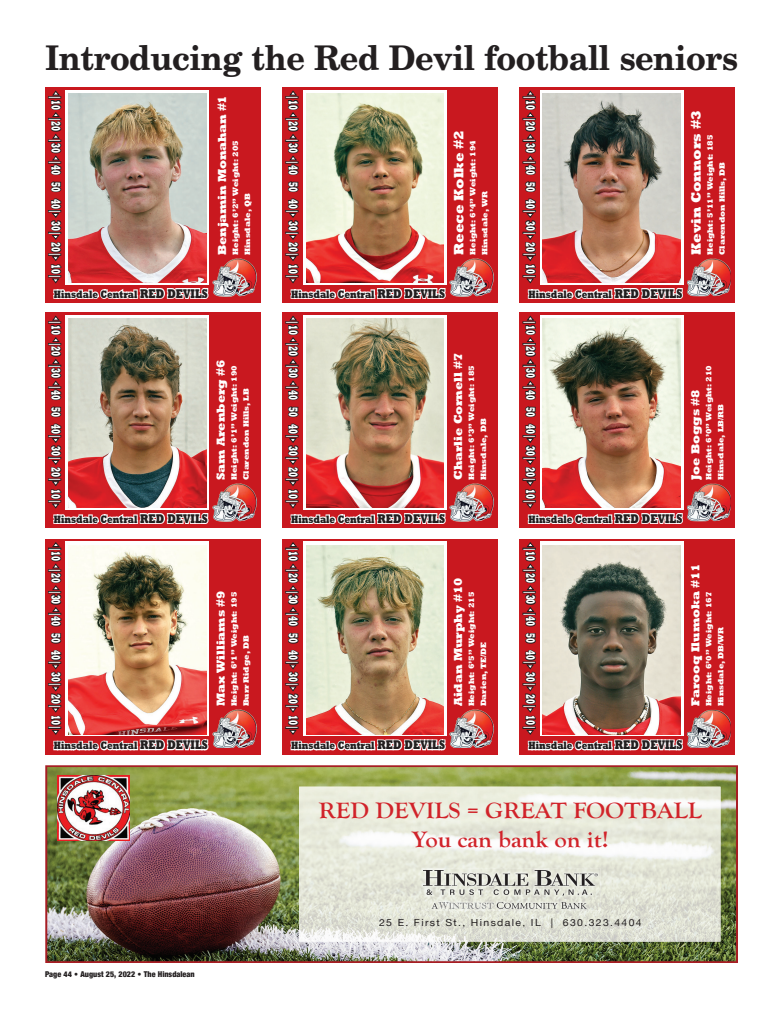
<style>
.page{position:relative;width:783px;height:1026px;background:#fff}
.page>*{position:absolute;margin:0;border:0;box-sizing:border-box;transform-origin:0 0}
.t1{font:700 34px "New Century Schlbk LT Std";letter-spacing:-.015em;color:#231f20;scale:.95 1}
.t2{font:700 23.1px/29.3px "Goudy Old Style T";color:#d1232a;text-align:center;scale:1.07 1}
.t3{font:800 14px "Rockwell";letter-spacing:-.005em;color:#fff}
.t4{font:800 13px "Rockwell";letter-spacing:-.005em;color:#fff;scale:.56 1}
.t5{font:800 12px "Rockwell";letter-spacing:-.005em;color:#fff}
.t6{font:800 11px "Rockwell";color:#231f20;scale:.75 1}
.t7{font:9.8px "Helvetica Neue";letter-spacing:.13em;color:#231f20;scale:1.07 1}
.t8{font:800 8px/12px "Rockwell";letter-spacing:-.005em;color:#fff}
.t9{font:900 condensed 8px "Helvetica Neue";color:#231f20}
.s1{font-size:13px}
</style>
<div class="page">
<div style="left:45px;top:87px;width:215px;height:216px;background:#c9181f"></div>
<svg style="left:48px;top:90px;width:161px;height:209px"></svg>
<img style="left:213px;top:258px;width:43px;height:38px">
<div style="left:282px;top:87px;width:216px;height:216px;background:#c9181f"></div>
<svg style="left:285px;top:90px;width:162px;height:209px"></svg>
<img style="left:450px;top:258px;width:43px;height:38px">
<div style="left:520px;top:87px;width:215px;height:216px;background:#c9181f"></div>
<svg style="left:523px;top:90px;width:161px;height:209px"></svg>
<img style="left:687px;top:258px;width:44px;height:38px">
<div style="left:45px;top:312px;width:215px;height:216px;background:#c9181f"></div>
<svg style="left:48px;top:316px;width:161px;height:208px"></svg>
<img style="left:213px;top:483px;width:43px;height:38px">
<div style="left:282px;top:312px;width:216px;height:216px;background:#c9181f"></div>
<svg style="left:285px;top:316px;width:162px;height:208px"></svg>
<img style="left:450px;top:483px;width:43px;height:38px">
<div style="left:520px;top:312px;width:215px;height:216px;background:#c9181f"></div>
<svg style="left:523px;top:316px;width:161px;height:208px"></svg>
<img style="left:687px;top:483px;width:44px;height:38px">
<div style="left:45px;top:539px;width:215px;height:215px;background:#c9181f"></div>
<svg style="left:48px;top:542px;width:161px;height:209px"></svg>
<img style="left:213px;top:710px;width:43px;height:38px">
<div style="left:282px;top:539px;width:216px;height:215px;background:#c9181f"></div>
<svg style="left:285px;top:542px;width:162px;height:209px"></svg>
<img style="left:450px;top:710px;width:43px;height:38px">
<div style="left:520px;top:539px;width:215px;height:215px;background:#c9181f"></div>
<svg style="left:523px;top:542px;width:161px;height:209px"></svg>
<img style="left:687px;top:710px;width:44px;height:38px">
<img style="left:68px;top:93px;width:138px;height:189px">
<img style="left:306px;top:93px;width:138px;height:189px">
<img style="left:542px;top:93px;width:138px;height:189px">
<img style="left:68px;top:318px;width:138px;height:190px">
<img style="left:306px;top:318px;width:138px;height:190px">
<img style="left:542px;top:318px;width:138px;height:190px">
<img style="left:68px;top:545px;width:138px;height:189px">
<img style="left:306px;top:545px;width:138px;height:189px">
<img style="left:542px;top:545px;width:138px;height:189px">
<img style="left:48px;top:768px;width:687px;height:192px">
<div style="left:45px;top:765px;width:693px;height:198px;border:2px solid #a71e24"></div>
<img style="left:45px;top:765px;width:693px;height:1px">
<img style="left:299px;top:787px;width:422px;height:155px">
<img style="left:421px;top:868px;width:179px;height:43px">
<img style="left:424px;top:870px;width:174px;height:38px">
<img style="left:57px;top:776px;width:73px;height:65px">
<h1 class="t1" style="left:45px;top:36px;width:731px">Introducing the Red Devil football seniors</h1>
<h3 class="t4" style="left:63px;top:95px;width:329px;rotate:90deg">|10 |20 |30 |40 50 40| 30| 20| 10|</h3>
<h3 class="t6" style="left:54px;top:288px;width:207px">Hinsdale Central <span class="s1">RED DEVILS</span></h3>
<h3 class="t5" style="left:215px;top:255px;width:161px;rotate:-90deg">Benjamin Monahan #1</h3>
<p class="t8" style="left:230px;top:255px;width:116px;rotate:-90deg">Height: 6’2” Weight: 205<br>Hinsdale, QB</p>
<h3 class="t4" style="left:63px;top:320px;width:329px;rotate:90deg">|10 |20 |30 |40 50 40| 30| 20| 10|</h3>
<h3 class="t6" style="left:54px;top:513px;width:207px">Hinsdale Central <span class="s1">RED DEVILS</span></h3>
<h3 class="t5" style="left:214px;top:480px;width:122px;rotate:-90deg">Sam Arenberg #6</h3>
<p class="t8" style="left:228px;top:480px;width:116px;rotate:-90deg">Height: 6’1” Weight: 190<br>Clarendon Hills, LB</p>
<h3 class="t4" style="left:63px;top:547px;width:329px;rotate:90deg">|10 |20 |30 |40 50 40| 30| 20| 10|</h3>
<h3 class="t6" style="left:54px;top:739px;width:207px">Hinsdale Central <span class="s1">RED DEVILS</span></h3>
<h3 class="t5" style="left:214px;top:706px;width:117px;rotate:-90deg">Max Williams #9</h3>
<p class="t8" style="left:228px;top:706px;width:116px;rotate:-90deg">Height: 6’1” Weight: 195<br>Burr Ridge, DB</p>
<p class="t9" style="left:45px;top:967px;width:151px">Page 44 • August 25, 2022 • The Hinsdalean</p>
<h3 class="t4" style="left:301px;top:95px;width:329px;rotate:90deg">|10 |20 |30 |40 50 40| 30| 20| 10|</h3>
<h3 class="t6" style="left:291px;top:288px;width:207px">Hinsdale Central <span class="s1">RED DEVILS</span></h3>
<h3 class="t3" style="left:451px;top:255px;width:126px;rotate:-90deg">Reece Kolke #2</h3>
<p class="t8" style="left:467px;top:255px;width:116px;rotate:-90deg">Height: 6’4” Weight: 194<br>Hinsdale, WR</p>
<h3 class="t4" style="left:301px;top:320px;width:329px;rotate:90deg">|10 |20 |30 |40 50 40| 30| 20| 10|</h3>
<h3 class="t6" style="left:291px;top:513px;width:207px">Hinsdale Central <span class="s1">RED DEVILS</span></h3>
<h3 class="t5" style="left:451px;top:480px;width:129px;rotate:-90deg">Charlie Cornell #7</h3>
<p class="t8" style="left:466px;top:480px;width:116px;rotate:-90deg">Height: 6’3” Weight: 185<br>Hinsdale, DB</p>
<h3 class="t4" style="left:301px;top:547px;width:329px;rotate:90deg">|10 |20 |30 |40 50 40| 30| 20| 10|</h3>
<h3 class="t6" style="left:291px;top:739px;width:207px">Hinsdale Central <span class="s1">RED DEVILS</span></h3>
<h3 class="t5" style="left:451px;top:706px;width:130px;rotate:-90deg">Aidan Murphy #10</h3>
<p class="t8" style="left:466px;top:706px;width:116px;rotate:-90deg">Height: 6’5” Weight: 215<br>Darien, TE/DE</p>
<h3 class="t4" style="left:538px;top:95px;width:329px;rotate:90deg">|10 |20 |30 |40 50 40| 30| 20| 10|</h3>
<h3 class="t6" style="left:528px;top:288px;width:207px">Hinsdale Central <span class="s1">RED DEVILS</span></h3>
<h3 class="t3" style="left:688px;top:255px;width:146px;rotate:-90deg">Kevin Connors #3</h3>
<p class="t8" style="left:704px;top:255px;width:122px;rotate:-90deg">Height: 5’11” Weight: 185<br>Clarendon Hills, DB</p>
<h3 class="t4" style="left:538px;top:320px;width:329px;rotate:90deg">|10 |20 |30 |40 50 40| 30| 20| 10|</h3>
<h3 class="t6" style="left:528px;top:513px;width:207px">Hinsdale Central <span class="s1">RED DEVILS</span></h3>
<p class="t8" style="left:703px;top:480px;width:116px;rotate:-90deg">Height: 6’0” Weight: 210<br>Hinsdale, LB/RB</p>
<h3 class="t5" style="left:689px;top:480px;width:92px;rotate:-90deg">Joe Boggs #8</h3>
<h3 class="t4" style="left:538px;top:547px;width:329px;rotate:90deg">|10 |20 |30 |40 50 40| 30| 20| 10|</h3>
<h3 class="t6" style="left:528px;top:739px;width:207px">Hinsdale Central <span class="s1">RED DEVILS</span></h3>
<h3 class="t5" style="left:689px;top:706px;width:144px;rotate:-90deg">Farooq Ilumoka #11</h3>
<p class="t8" style="left:703px;top:706px;width:116px;rotate:-90deg">Height: 6’0” Weight: 167<br>Hinsdale, DB/WR</p>
<h2 class="t2" style="left:319px;top:796px;width:359px">RED DEVILS = GREAT FOOTBALL<br>You can bank on it!</h2>
<p class="t7" style="left:379px;top:916px;width:247px">25 E. First St., Hinsdale, IL | 630.323.4404</p>
</div>
